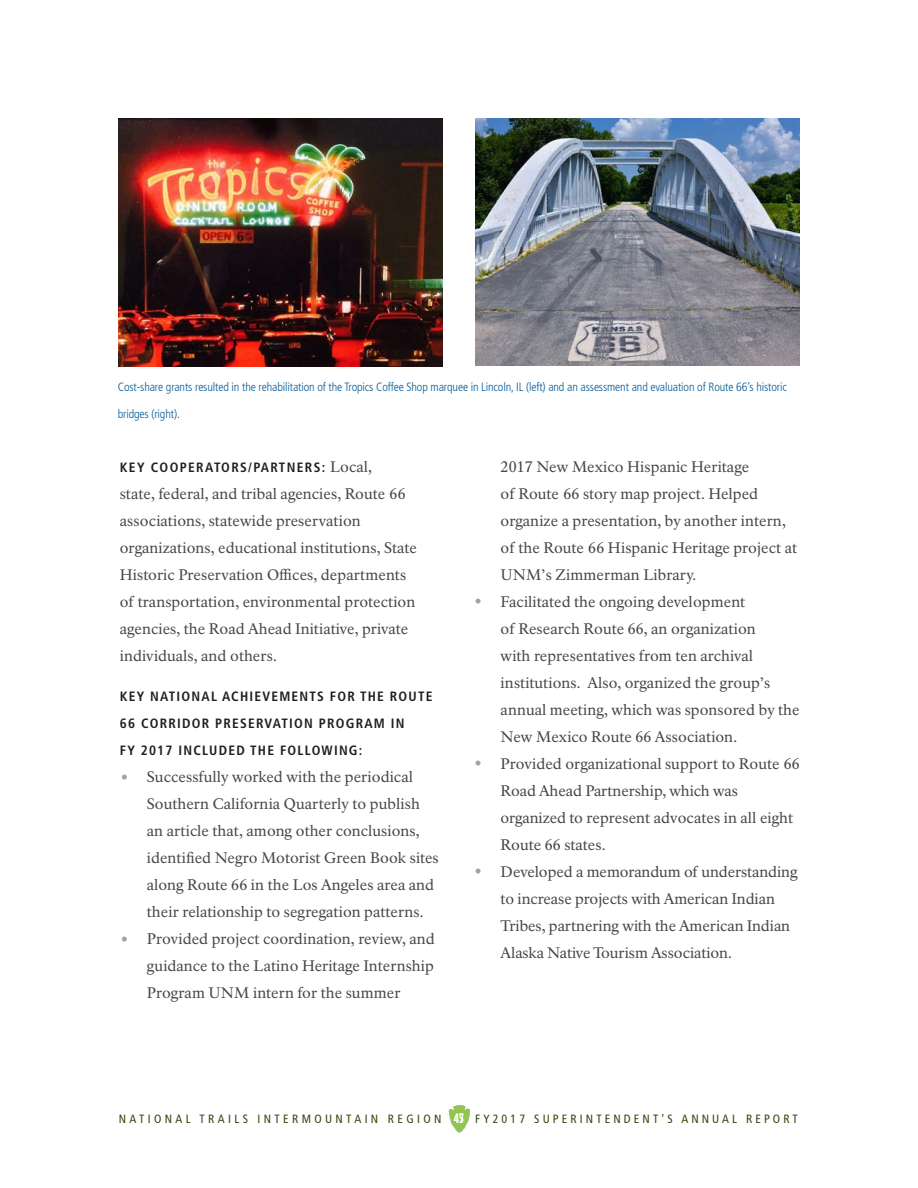
<style>
.page{position:relative;width:918px;height:1188px;background:#fff}
.page>*{position:absolute;margin:0;border:0;box-sizing:border-box;transform-origin:0 0}
.Body_Text{font:15px/27px "NPS Rawlinson OT";letter-spacing:.005em;color:#454545}
.Key_Achievements{font:700 condensed 13.5px/27px "Frutiger LT Std";letter-spacing:.09em;color:#231f20}
.Body_Text-2{font:700 condensed 13.5px "Frutiger LT Std";letter-spacing:.1em;color:#231f20}
.DSC_Body_Indent_Ital{font:300 condensed 12px "Frutiger LT Std";letter-spacing:-.01em;color:#065b96}
.t1{font:condensed 12px "Frutiger LT Std";letter-spacing:.26em;color:#34460d}
.s1{font-family:"NPS Rawlinson OT";font-weight:400;font-stretch:normal;font-size:15px;color:#454545}
.s2{font-size:21px;color:#a2a2a2}
.s3{font-weight:700;font-size:13.5px;color:#fff}
</style>
<div class="page">
<img style="left:119px;top:119px;width:324px;height:247px">
<img style="left:475px;top:119px;width:324px;height:246px">
<img style="left:449px;top:1105px;width:21px;height:28px">
<p class="DSC_Body_Indent_Ital" style="left:118px;top:380px;width:671px">Cost-share grants resulted in the rehabilitation of the Tropics Coffee Shop marquee in Lincoln, IL (left) and an assessment and evaluation of Route 66’s historic</p>
<p class="DSC_Body_Indent_Ital" style="left:118px;top:407px;width:64px">bridges (right).</p>
<p class="Body_Text-2" style="left:120px;top:459px;width:254px">KEY COOPERATORS/PARTNERS: <span class="s1">Local,</span></p>
<p class="Body_Text" style="left:120px;top:480px;width:299px">state, federal, and tribal agencies, Route 66 associations, statewide preservation organizations, educational institutions, State Historic Preservation Offices, departments of transportation, environmental protection agencies, the Road Ahead Initiative, private individuals, and others.</p>
<p class="Key_Achievements" style="left:120px;top:683px;width:314px">KEY NATIONAL ACHIEVEMENTS FOR THE ROUTE<br>66 CORRIDOR PRESERVATION PROGRAM IN<br>FY 2017 INCLUDED THE FOLLOWING:</p>
<p class="Body_Text" style="left:147px;top:764px;width:293px;text-indent:-27px"><span class="s2">•</span> Successfully worked with the periodical Southern California Quarterly to publish an article that, among other conclusions, identified Negro Motorist Green Book sites along Route 66 in the Los Angeles area and their relationship to segregation patterns.</p>
<p class="Body_Text" style="left:147px;top:926px;width:289px;text-align:justify;text-indent:-27px"><span class="s2">•</span> Provided project coordination, review, and guidance to the Latino Heritage Internship Program UNM intern for the summer</p>
<p class="Body_Text" style="left:501px;top:453px;width:298px">2017 New Mexico Hispanic Heritage<br>of Route 66 story map project. Helped organize a presentation, by another intern, of the Route 66 Hispanic Heritage project at UNM’s Zimmerman Library.</p>
<p class="Body_Text" style="left:501px;top:588px;width:301px;text-indent:-27px"><span class="s2">•</span> Facilitated the ongoing development<br>of Research Route 66, an organization<br>with representatives from ten archival institutions. Also, organized the group’s annual meeting, which was sponsored by the New Mexico Route 66 Association.</p>
<p class="Body_Text" style="left:501px;top:750px;width:301px;text-indent:-27px"><span class="s2">•</span> Provided organizational support to Route 66<br>Road Ahead Partnership, which was organized to represent advocates in all eight Route 66 states.</p>
<p class="Body_Text" style="left:501px;top:858px;width:298px;text-indent:-27px"><span class="s2">•</span> Developed a memorandum of understanding to increase projects with American Indian Tribes, partnering with the American Indian Alaska Native Tourism Association.</p>
<p class="t1" style="left:119px;top:1112px;width:680px">NATIONAL TRAILS INTERMOUNTAIN REGION <span class="s3">457</span> FY2017 SUPERINTENDENT’S ANNUAL REPORT</p>
</div>
